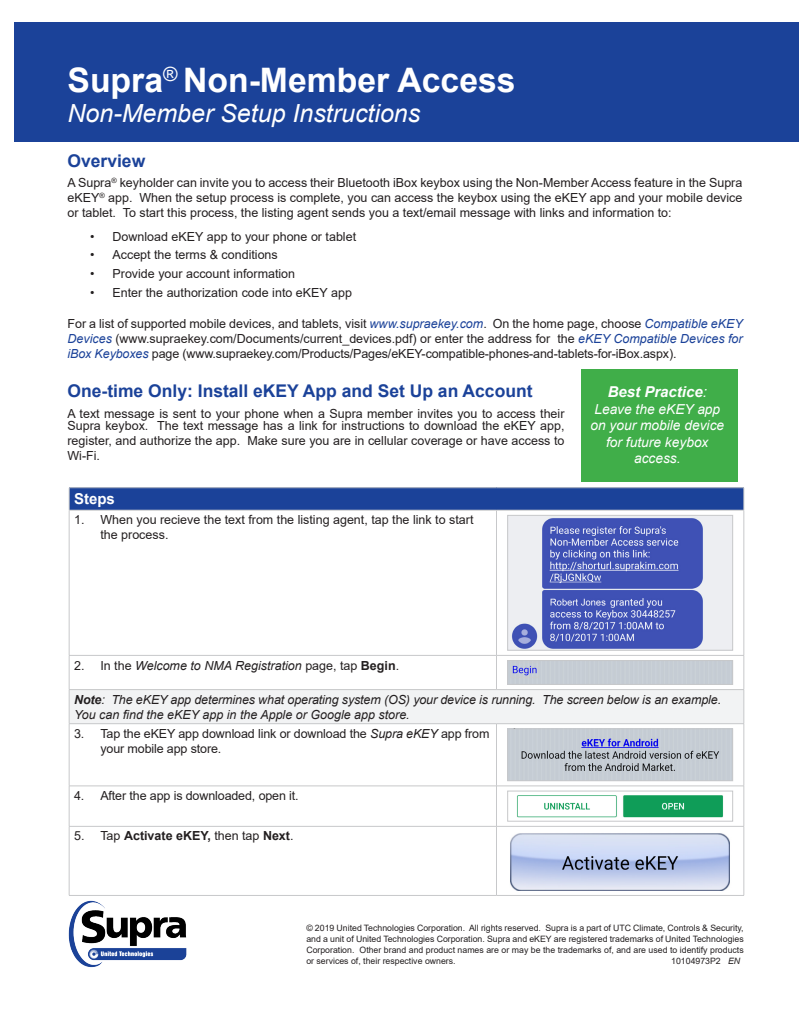
<style>
.page{position:relative;width:810px;height:1035px;background:#fff}
.page>*{position:absolute;margin:0;border:0;box-sizing:border-box;transform-origin:0 0}
.t1{font:700 33.75px "Arial";color:#fff}
.t2{font:italic 25px "Arial";color:#fff}
.Heading_3{font:700 17.5px "Arial";color:#1b4299}
.Body_first{font:italic 700 15px "Arial";color:#fff}
.t3{font:700 15px "Arial";color:#fff}
.Body_first-2{font:italic 13.75px/16.5px "Arial";color:#fff;text-align:center}
.Body_first-3{font:12.5px/15px "Arial";color:#231f20;text-align:justify}
.Note{font:italic 12.5px/15px "Arial";letter-spacing:-.01em;color:#231f20}
.t4{font:700 12.5px "Arial";color:#231f20}
.t5{font:8.75px/11.2px "Arial";color:#231f20;text-align:justify}
.s1{font-style:italic;color:#1b4299}
.s2{font-weight:400}
.s3{font-style:normal}
.s4{font-weight:700;font-style:normal}
.s5{font-weight:700}
.s6{font-style:italic}
</style>
<div class="page">
<div style="left:14px;top:22px;width:785px;height:120px;background:#1b4299"></div>
<img style="left:69px;top:901px;width:118px;height:67px">
<div style="left:581px;top:369px;width:157px;height:112px;background:#40ae49"></div>
<div style="left:69px;top:488px;width:675px;height:22px;background:#1b4299"></div>
<div style="left:69px;top:690px;width:675px;height:34px;background:#f2f3f4"></div>
<hr style="left:69px;top:487px;width:428px;height:1px;background:#c7c8ca">
<svg style="left:69px;top:488px;width:1px;height:22px"></svg>
<hr style="left:497px;top:487px;width:247px;height:1px;background:#c7c8ca">
<svg style="left:744px;top:488px;width:1px;height:22px"></svg>
<hr style="left:69px;top:510px;width:428px;height:1px;background:#c7c8ca">
<hr style="left:69px;top:510px;width:1px;height:145px;background:#c7c8ca">
<hr style="left:497px;top:510px;width:247px;height:1px;background:#c7c8ca">
<hr style="left:496px;top:510px;width:1px;height:145px;background:#c7c8ca">
<hr style="left:744px;top:510px;width:1px;height:145px;background:#c7c8ca">
<hr style="left:69px;top:655px;width:428px;height:1px;background:#c7c8ca">
<hr style="left:69px;top:656px;width:1px;height:33px;background:#c7c8ca">
<hr style="left:497px;top:655px;width:247px;height:1px;background:#c7c8ca">
<hr style="left:496px;top:656px;width:1px;height:33px;background:#c7c8ca">
<hr style="left:744px;top:656px;width:1px;height:33px;background:#c7c8ca">
<hr style="left:69px;top:689px;width:428px;height:1px;background:#c7c8ca">
<hr style="left:69px;top:690px;width:1px;height:34px;background:#c7c8ca">
<hr style="left:497px;top:689px;width:247px;height:1px;background:#c7c8ca">
<hr style="left:744px;top:690px;width:1px;height:34px;background:#c7c8ca">
<hr style="left:69px;top:723px;width:428px;height:1px;background:#c7c8ca">
<hr style="left:69px;top:724px;width:1px;height:62px;background:#c7c8ca">
<hr style="left:497px;top:723px;width:247px;height:1px;background:#c7c8ca">
<hr style="left:496px;top:724px;width:1px;height:62px;background:#c7c8ca">
<hr style="left:744px;top:724px;width:1px;height:62px;background:#c7c8ca">
<hr style="left:69px;top:786px;width:428px;height:1px;background:#c7c8ca">
<hr style="left:69px;top:786px;width:1px;height:40px;background:#c7c8ca">
<hr style="left:497px;top:786px;width:247px;height:1px;background:#c7c8ca">
<hr style="left:496px;top:786px;width:1px;height:40px;background:#c7c8ca">
<hr style="left:744px;top:786px;width:1px;height:40px;background:#c7c8ca">
<hr style="left:69px;top:826px;width:428px;height:1px;background:#c7c8ca">
<hr style="left:69px;top:827px;width:1px;height:68px;background:#c7c8ca">
<hr style="left:497px;top:826px;width:247px;height:1px;background:#c7c8ca">
<hr style="left:496px;top:827px;width:1px;height:68px;background:#c7c8ca">
<hr style="left:744px;top:827px;width:1px;height:68px;background:#c7c8ca">
<hr style="left:69px;top:895px;width:428px;height:1px;background:#c7c8ca">
<hr style="left:497px;top:895px;width:247px;height:1px;background:#c7c8ca">
<img style="left:510px;top:517px;width:221px;height:131px">
<div style="left:508px;top:515px;width:225px;height:135px;border:1px solid #c7c8ca"></div>
<div style="left:510px;top:662px;width:221px;height:21px;background:#c5ccd4"></div>
<div style="left:508px;top:660px;width:225px;height:25px;border:1px solid #c7c8ca"></div>
<img style="left:510px;top:731px;width:221px;height:48px">
<div style="left:508px;top:729px;width:225px;height:52px;border:1px solid #c7c8ca"></div>
<img style="left:517px;top:795px;width:206px;height:23px">
<div style="left:508px;top:791px;width:225px;height:30px;border:1px solid #c7c8ca"></div>
<img style="left:510px;top:833px;width:220px;height:57px">
<p class="t1" style="left:68px;top:56px;width:450px">Supra<sup>®</sup> Non-Member Access</p>
<p class="t2" style="left:68px;top:97px;width:354px">Non-Member Setup Instructions</p>
<p class="Heading_3" style="left:68px;top:148px;width:79px">Overview</p>
<p class="Body_first-3" style="left:68px;top:175px;width:677px">A Supra<sup>®</sup> keyholder can invite you to access their Bluetooth iBox keybox using the Non-Member Access feature in the Supra eKEY<sup>®</sup> app. When the setup process is complete, you can access the keybox using the eKEY app and your mobile device or tablet. To start this process, the listing agent sends you a text/email message with links and information to:</p>
<p class="Body_first-3" style="left:90px;top:229px;width:268px">• Download eKEY app to your phone or tablet</p>
<p class="Body_first-3" style="left:90px;top:247px;width:189px">• Accept the terms &amp; conditions</p>
<p class="Body_first-3" style="left:90px;top:266px;width:207px">• Provide your account information</p>
<p class="Body_first-3" style="left:90px;top:285px;width:264px">• Enter the authorization code into eKEY app</p>
<p class="Body_first-3" style="left:68px;top:316px;width:677px">For a list of supported mobile devices, and tablets, visit <span class="s1">www.supraekey.com</span>. On the home page, choose <span class="s1">Compatible eKEY Devices</span> (www.supraekey.com/Documents/current_devices.pdf) or enter the address for the <span class="s1">eKEY Compatible Devices for iBox Keyboxes</span> page (www.supraekey.com/Products/Pages/eKEY-compatible-phones-and-tablets-for-iBox.aspx).</p>
<p class="Heading_3" style="left:68px;top:379px;width:467px">One-time Only: Install eKEY App and Set Up an Account</p>
<p class="Body_first-3" style="left:68px;top:406px;width:499px">A text message is sent to your phone when a Supra member invites you to access their</p>
<p class="Body_first" style="left:608px;top:382px;width:101px">Best Practice<span class="s2">:</span></p>
<p class="Body_first-2" style="left:590px;top:401px;width:135px">Leave the eKEY app on your mobile device for future keybox access.</p>
<p class="Body_first-3" style="left:68px;top:418px;width:499px">Supra keybox. The text message has a link for instructions to download the eKEY app, register, and authorize the app. Make sure you are in cellular coverage or have access to Wi-Fi.</p>
<p class="t3" style="left:74px;top:489px;width:42px">Steps</p>
<p class="Body_first-3" style="left:100px;top:512px;width:375px;text-indent:-26px">1. When you recieve the text from the listing agent, tap the link to start the process.</p>
<p class="Note" style="left:74px;top:658px;width:326px"><span class="s3">2. In the</span> Welcome to NMA Registration <span class="s3">page, tap</span> <span class="s4">Begin</span><span class="s3">.</span></p>
<p class="Note" style="left:74px;top:692px;width:649px"><span class="s5">Note</span>: The eKEY app determines what operating system (OS) your device is running. The screen below is an example.<br>You can find the eKEY app in the Apple or Google app store.</p>
<p class="Body_first-3" style="left:100px;top:726px;width:391px;text-indent:-26px">3. Tap the eKEY app download link or download the <span class="s6">Supra eKEY</span> app from your mobile app store.</p>
<p class="Body_first-3" style="left:74px;top:788px;width:226px">4. After the app is downloaded, open it.</p>
<p class="t4" style="left:74px;top:827px;width:221px"><span class="s2">5. Tap</span> Activate eKEY, <span class="s2">then tap</span> Next<span class="s2">.</span></p>
<p class="t5" style="left:306px;top:922px;width:439px">© 2019 United Technologies Corporation. All rights reserved. Supra is a part of UTC Climate, Controls &amp; Security, and a unit of United Technologies Corporation. Supra and eKEY are registered trademarks of United Technologies Corporation. Other brand and product names are or may be the trademarks of, and are used to identify products or services of, their respective owners.</p>
<p class="t5" style="left:671px;top:956px;width:71px">10104973P2 <span class="s6">EN</span></p>
</div>
